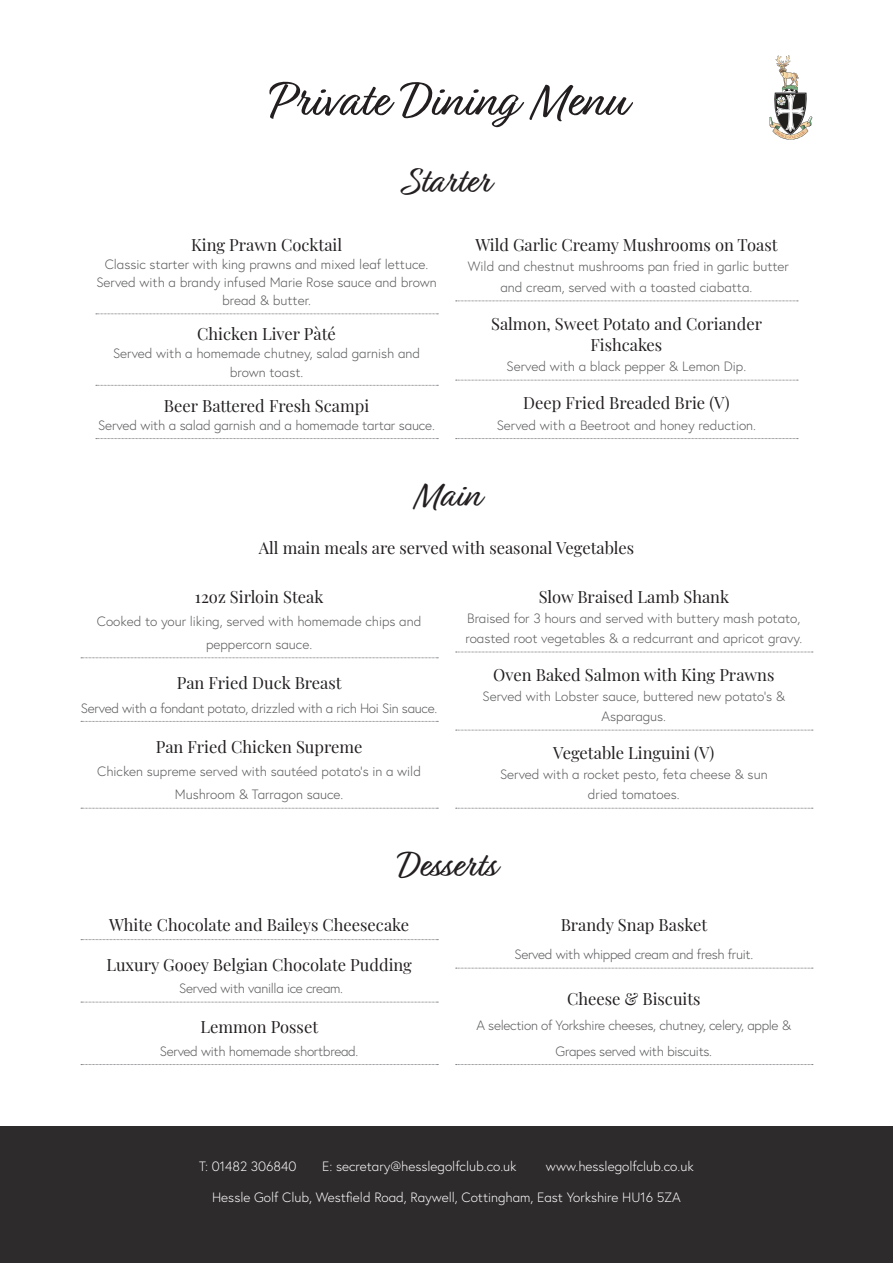
<style>
.page{position:relative;width:893px;height:1263px;background:#fff}
.page>*{position:absolute;margin:0;border:0;box-sizing:border-box;transform-origin:0 0}
.t1{font:51px "Relation";color:#231f20}
.t2{font:37.5px "Relation";color:#231f20}
.t3{font:16.5px/20.7px "Playfair Display";color:#231f20;text-align:center}
.t4{font:300 13.5px/20.4px "Europa";color:#57585a;text-align:center}
.t5{font:300 13.5px/25.5px "Europa";letter-spacing:-.02em;color:#57585a;text-align:center}
.t6{font:300 13.5px "Europa";color:#fff}
</style>
<div class="page">
<div style="left:0;top:1127px;width:893px;height:136px;background:#2e2b2c"></div>
<svg style="left:81px;top:939px;width:357px;height:1px"></svg>
<svg style="left:81px;top:1002px;width:357px;height:1px"></svg>
<svg style="left:81px;top:1064px;width:357px;height:1px"></svg>
<svg style="left:456px;top:968px;width:357px;height:1px"></svg>
<svg style="left:456px;top:1064px;width:357px;height:1px"></svg>
<svg style="left:81px;top:657px;width:357px;height:1px"></svg>
<svg style="left:81px;top:721px;width:357px;height:1px"></svg>
<svg style="left:81px;top:808px;width:357px;height:1px"></svg>
<svg style="left:456px;top:652px;width:357px;height:1px"></svg>
<svg style="left:456px;top:730px;width:357px;height:1px"></svg>
<svg style="left:456px;top:808px;width:357px;height:1px"></svg>
<svg style="left:96px;top:314px;width:342px;height:1px"></svg>
<svg style="left:96px;top:385px;width:342px;height:1px"></svg>
<svg style="left:96px;top:438px;width:342px;height:1px"></svg>
<svg style="left:456px;top:301px;width:342px;height:1px"></svg>
<svg style="left:456px;top:380px;width:342px;height:1px"></svg>
<svg style="left:456px;top:438px;width:342px;height:1px"></svg>
<svg style="left:769px;top:55px;width:43px;height:85px"></svg>
<p class="t1" style="left:268px;top:71px;width:358px">Private Dining Menu</p>
<p class="t2" style="left:404px;top:159px;width:86px">Starter</p>
<p class="t3" style="left:191px;top:233px;width:153px">King Prawn Cocktail</p>
<p class="t4" style="left:96px;top:255px;width:342px;line-height:18.1px">Classic starter with king prawns and mixed leaf lettuce.<br>Served with a brandy infused Marie Rose sauce and brown bread &amp; butter.</p>
<p class="t3" style="left:197px;top:322px;width:140px">Chicken Liver Pàté</p>
<p class="t4" style="left:113px;top:344px;width:309px;line-height:18.1px">Served with a homemade chutney, salad garnish and brown toast.</p>
<p class="t3" style="left:164px;top:394px;width:207px">Beer Battered Fresh Scampi</p>
<p class="t4" style="left:98px;top:415px;width:338px">Served with a salad garnish and a homemade tartar sauce.</p>
<p class="t3" style="left:475px;top:233px;width:304px">Wild Garlic Creamy Mushrooms on Toast</p>
<p class="t4" style="left:468px;top:256px;width:323px">Wild and chestnut mushrooms pan fried in garlic butter and cream, served with a toasted ciabatta.</p>
<p class="t3" style="left:491px;top:312px;width:272px">Salmon, Sweet Potato and Coriander<br>Fishcakes</p>
<p class="t4" style="left:506px;top:356px;width:241px">Served with a black pepper &amp; Lemon Dip.</p>
<p class="t3" style="left:523px;top:391px;width:208px">Deep Fried Breaded Brie (V)</p>
<p class="t4" style="left:497px;top:415px;width:261px">Served with a Beetroot and honey reduction.</p>
<p class="t2" style="left:414px;top:473px;width:67px">Main</p>
<p class="t3" style="left:259px;top:536px;width:377px">All main meals are served with seasonal Vegetables</p>
<p class="t3" style="left:195px;top:585px;width:130px">12oz Sirloin Steak</p>
<p class="t4" style="left:97px;top:609px;width:326px;line-height:23.2px">Cooked to your liking, served with homemade chips and peppercorn sauce.</p>
<p class="t3" style="left:177px;top:671px;width:166px">Pan Fried Duck Breast</p>
<p class="t5" style="left:81px;top:695px;width:358px">Served with a fondant potato, drizzled with a rich Hoi Sin sauce.</p>
<p class="t3" style="left:156px;top:735px;width:208px">Pan Fried Chicken Supreme</p>
<p class="t4" style="left:97px;top:760px;width:325px;line-height:23.2px">Chicken supreme served with sautéed potato’s in a wild<br>Mushroom &amp; Tarragon sauce.</p>
<p class="t3" style="left:539px;top:585px;width:192px">Slow Braised Lamb Shank</p>
<p class="t4" style="left:465px;top:608px;width:338px;text-align:left">Braised for 3 hours and served with buttery mash potato, roasted root vegetables &amp; a redcurrant and apricot gravy.</p>
<p class="t3" style="left:493px;top:663px;width:283px">Oven Baked Salmon with King Prawns</p>
<p class="t4" style="left:482px;top:686px;width:304px">Served with Lobster sauce, buttered new potato’s &amp;<br>Asparagus.</p>
<p class="t3" style="left:553px;top:741px;width:163px">Vegetable Linguini (V)</p>
<p class="t4" style="left:500px;top:764px;width:269px">Served with a rocket pesto, feta cheese &amp; sun dried tomatoes.</p>
<p class="t2" style="left:398px;top:843px;width:99px">Desserts</p>
<p class="t3" style="left:109px;top:913px;width:302px">White Chocolate and Baileys Cheesecake</p>
<p class="t3" style="left:106px;top:953px;width:307px">Luxury Gooey Belgian Chocolate Pudding</p>
<p class="t5" style="left:179px;top:976px;width:165px">Served with vanilla ice cream.</p>
<p class="t3" style="left:200px;top:1015px;width:119px">Lemmon Posset</p>
<p class="t5" style="left:160px;top:1038px;width:200px">Served with homemade shortbread.</p>
<p class="t3" style="left:561px;top:913px;width:148px">Brandy Snap Basket</p>
<p class="t5" style="left:514px;top:942px;width:240px">Served with whipped cream and fresh fruit.</p>
<p class="t3" style="left:567px;top:987px;width:135px">Cheese &amp; Biscuits</p>
<p class="t5" style="left:476px;top:1013px;width:316px">A selection of Yorkshire cheeses, chutney, celery, apple &amp;<br>Grapes served with biscuits.</p>
<p class="t6" style="left:199px;top:1158px;width:99px">T: 01482 306840</p>
<p class="t6" style="left:322px;top:1158px;width:196px">E: secretary@hesslegolfclub.co.uk</p>
<p class="t6" style="left:546px;top:1158px;width:149px">www.hesslegolfclub.co.uk</p>
<p class="t6" style="left:212px;top:1189px;width:470px">Hessle Golf Club, Westfield Road, Raywell, Cottingham, East Yorkshire HU16 5ZA</p>
</div>
